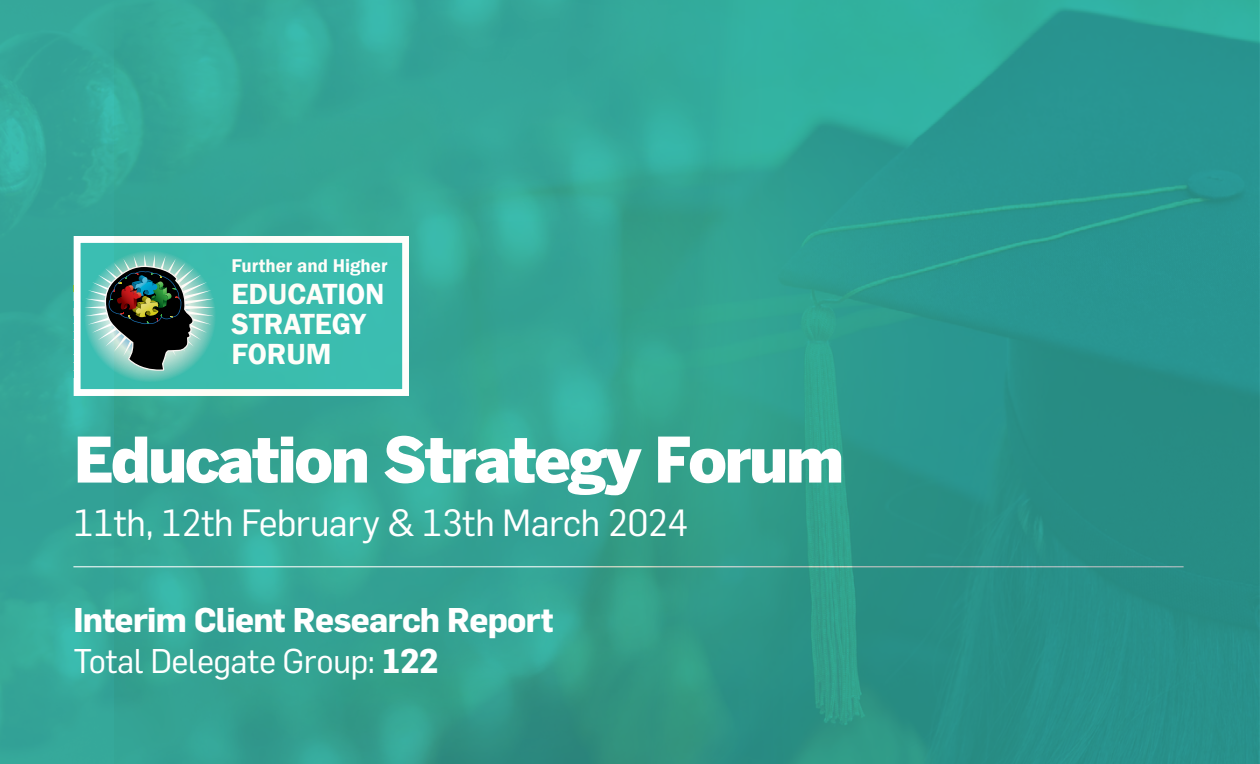
<style>
.page{position:relative;width:1260px;height:764px;background:#fff}
.page>*{position:absolute;margin:0;border:0;box-sizing:border-box;transform-origin:0 0}
.t1{font:900 62.12px "Benton Sans";letter-spacing:-.04em;color:#fff}
.t2{font:37.1px "Flama";letter-spacing:-.02em;color:#fff}
.t3{font:700 33.6px/41.5px "Flama";letter-spacing:-.02em;color:#fff}
.t4{font:600 29.93px/29.9px "Franklin Gothic";color:#fff}
.t5{font:600 18.9px "Franklin Gothic";color:#fff}
.s1{font-weight:400}
</style>
<div class="page">
<img style="left:0;top:0;width:114px;height:764px">
<hr style="left:73px;top:566px;width:1111px;height:1px;background:#fff">
<div style="left:74px;top:237px;width:335px;height:159px;border:7px solid #fff"></div>
<div style="left:83px;top:250px;width:133px;height:132px;background:#3bbeb2"></div>
<svg style="left:85px;top:263px;width:29px;height:107px"></svg>
<svg style="left:73px;top:316px;width:1px;height:62px"></svg>
<img style="left:114px;top:0;width:1146px;height:764px">
<p class="t5" style="left:232px;top:254px;width:158px">Further and Higher</p>
<p class="t4" style="left:232px;top:279px;width:154px">EDUCATION<br>STRATEGY<br>FORUM</p>
<h1 class="t1" style="left:73px;top:423px;width:772px">Education Strategy Forum</h1>
<p class="t2" style="left:73px;top:501px;width:617px">11th, 12th February &amp; 13th March 2024</p>
<p class="t3" style="left:73px;top:598px;width:482px">Interim Client Research Report<br><span class="s1">Total Delegate Group:</span> 122</p>
</div>
